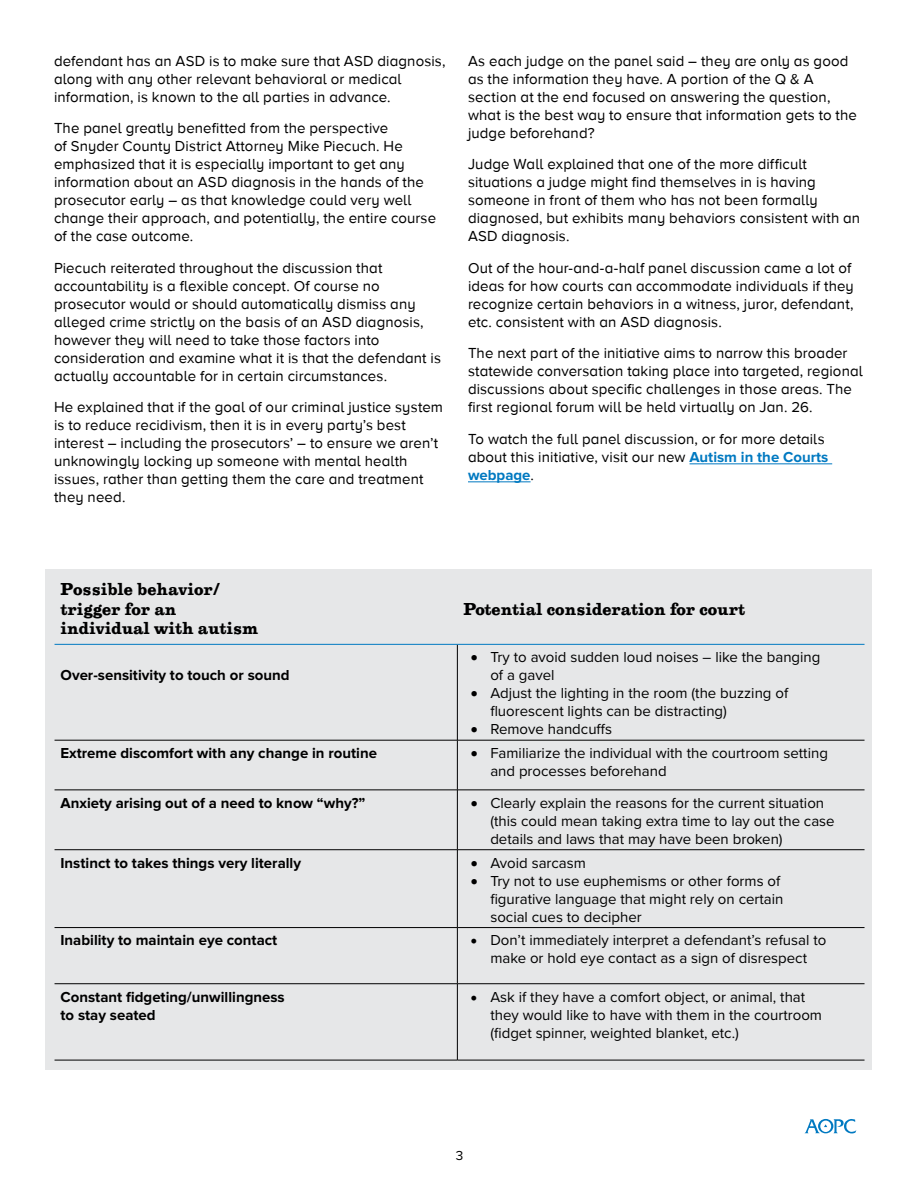
<style>
.page{position:relative;width:918px;height:1188px;background:#fff}
.page>*{position:absolute;margin:0;border:0;box-sizing:border-box;transform-origin:0 0}
.t1{font:700 18px/19.5px "Egizio URWTOT";color:#000}
.t2{font:15px/18px "Proxima Nova A";letter-spacing:.01em;color:#000}
.t3{font:15px/18px "Proxima Nova";color:#000}
.t4{font:700 15px/18px "Proxima Nova";color:#000}
.t5{font:700 15px "Proxima Nova";color:#0079c1}
.t6{font:13.5px "Proxima Nova";color:#000}
.s1{font-family:"Proxima Nova";font-weight:700;color:#0079c1}
.s2{font-family:"Proxima Nova A";font-weight:400;color:#000}
</style>
<div class="page">
<div style="left:45px;top:569px;width:827px;height:501px;background:#e6e7e8"></div>
<hr style="left:690px;top:464px;width:142px;height:1px;background:#0079c1">
<hr style="left:468px;top:482px;width:63px;height:1px;background:#0079c1">
<hr style="left:457px;top:740px;width:408px;height:1px;background:#000">
<hr style="left:457px;top:790px;width:408px;height:1px;background:#000">
<hr style="left:457px;top:849px;width:408px;height:1px;background:#000">
<hr style="left:457px;top:927px;width:408px;height:1px;background:#000">
<hr style="left:457px;top:983px;width:408px;height:1px;background:#000">
<hr style="left:457px;top:1060px;width:408px;height:1px;background:#000">
<hr style="left:457px;top:645px;width:1px;height:95px;background:#000">
<hr style="left:55px;top:740px;width:402px;height:1px;background:#000">
<hr style="left:457px;top:740px;width:1px;height:50px;background:#000">
<hr style="left:55px;top:790px;width:402px;height:1px;background:#000">
<hr style="left:457px;top:790px;width:1px;height:60px;background:#000">
<hr style="left:55px;top:849px;width:402px;height:1px;background:#000">
<hr style="left:457px;top:850px;width:1px;height:77px;background:#000">
<hr style="left:55px;top:927px;width:402px;height:1px;background:#000">
<hr style="left:457px;top:928px;width:1px;height:56px;background:#000">
<hr style="left:55px;top:983px;width:402px;height:1px;background:#000">
<hr style="left:457px;top:984px;width:1px;height:76px;background:#000">
<hr style="left:55px;top:1060px;width:402px;height:1px;background:#000">
<hr style="left:55px;top:644px;width:402px;height:1px;background:#0079c1">
<hr style="left:457px;top:644px;width:408px;height:1px;background:#0079c1">
<svg style="left:805px;top:1119px;width:51px;height:15px"></svg>
<p class="t2" style="left:54px;top:52px;width:393px">defendant has an ASD is to make sure that ASD diagnosis, along with any other relevant behavioral or medical information, is known to the all parties in advance.</p>
<p class="t2" style="left:54px;top:119px;width:384px">The panel greatly benefitted from the perspective<br>of Snyder County District Attorney Mike Piecuch. He emphasized that it is especially important to get any information about an ASD diagnosis in the hands of the prosecutor early – as that knowledge could very well change their approach, and potentially, the entire course of the case outcome.</p>
<p class="t2" style="left:54px;top:259px;width:389px">Piecuch reiterated throughout the discussion that accountability is a flexible concept. Of course no prosecutor would or should automatically dismiss any alleged crime strictly on the basis of an ASD diagnosis, however they will need to take those factors into consideration and examine what it is that the defendant is actually accountable for in certain circumstances.</p>
<p class="t2" style="left:54px;top:398px;width:391px">He explained that if the goal of our criminal justice system is to reduce recidivism, then it is in every party’s best interest – including the prosecutors’ – to ensure we aren’t unknowingly locking up someone with mental health issues, rather than getting them the care and treatment they need.</p>
<p class="t2" style="left:468px;top:52px;width:391px">As each judge on the panel said – they are only as good as the information they have. A portion of the Q &amp; A section at the end focused on answering the question, what is the best way to ensure that information gets to the judge beforehand?</p>
<p class="t2" style="left:468px;top:155px;width:394px">Judge Wall explained that one of the more difficult situations a judge might find themselves in is having someone in front of them who has not been formally diagnosed, but exhibits many behaviors consistent with an ASD diagnosis.</p>
<p class="t2" style="left:468px;top:259px;width:387px">Out of the hour-and-a-half panel discussion came a lot of ideas for how courts can accommodate individuals if they recognize certain behaviors in a witness, juror, defendant, etc. consistent with an ASD diagnosis.</p>
<p class="t2" style="left:468px;top:344px;width:396px">The next part of the initiative aims to narrow this broader statewide conversation taking place into targeted, regional discussions about specific challenges in those areas. The first regional forum will be held virtually on Jan. 26.</p>
<p class="t2" style="left:468px;top:430px;width:362px">To watch the full panel discussion, or for more details about this initiative, visit our new <span class="s1">Autism in the Courts</span></p>
<p class="t5" style="left:468px;top:466px;width:68px">webpage<span class="s2">.</span></p>
<p class="t1" style="left:61px;top:580px;width:199px">Possible behavior/ trigger for an individual with autism</p>
<p class="t4" style="left:61px;top:667px;width:231px">Over-sensitivity to touch or sound</p>
<p class="t1" style="left:463px;top:599px;width:283px">Potential consideration for court</p>
<p class="t3" style="left:490px;top:648px;width:332px;text-indent:-20px">• Try to avoid sudden loud noises – like the banging of a gavel</p>
<p class="t3" style="left:490px;top:684px;width:299px;text-indent:-20px">• Adjust the lighting in the room (the buzzing of fluorescent lights can be distracting)</p>
<p class="t3" style="left:471px;top:720px;width:143px">• Remove handcuffs</p>
<p class="t4" style="left:61px;top:744px;width:318px">Extreme discomfort with any change in routine</p>
<p class="t3" style="left:490px;top:743px;width:339px;text-indent:-20px">• Familiarize the individual with the courtroom setting and processes beforehand</p>
<p class="t4" style="left:61px;top:794px;width:306px">Anxiety arising out of a need to know “why?”</p>
<p class="t3" style="left:490px;top:793px;width:346px;text-indent:-20px">• Clearly explain the reasons for the current situation (this could mean taking extra time to lay out the case details and laws that may have been broken)</p>
<p class="t4" style="left:61px;top:854px;width:242px">Instinct to takes things very literally</p>
<p class="t3" style="left:471px;top:853px;width:117px">• Avoid sarcasm</p>
<p class="t3" style="left:490px;top:871px;width:295px;text-indent:-20px">• Try not to use euphemisms or other forms of figurative language that might rely on certain social cues to decipher</p>
<p class="t4" style="left:61px;top:932px;width:218px">Inability to maintain eye contact</p>
<p class="t3" style="left:471px;top:931px;width:357px;text-align:center">• Don’t immediately interpret a defendant’s refusal to make or hold eye contact as a sign of disrespect</p>
<p class="t4" style="left:61px;top:988px;width:226px">Constant fidgeting/unwillingness to stay seated</p>
<p class="t3" style="left:490px;top:987px;width:333px;text-indent:-20px">• Ask if they have a comfort object, or animal, that they would like to have with them in the courtroom (fidget spinner, weighted blanket, etc.)</p>
<p class="t6" style="left:456px;top:1145px;width:9px">3</p>
</div>
